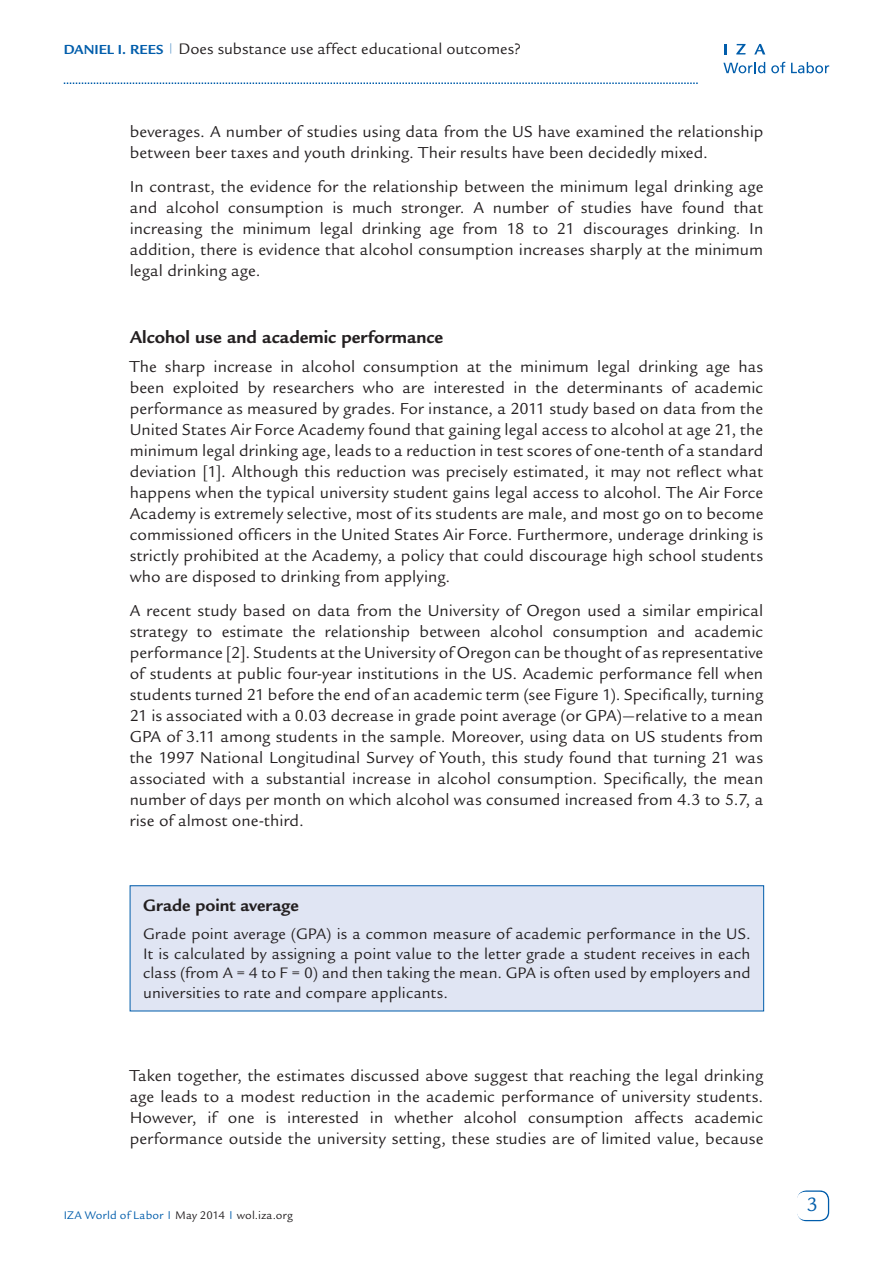
<style>
.page{position:relative;width:893px;height:1263px;background:#fff}
.page>*{position:absolute;margin:0;border:0;box-sizing:border-box;transform-origin:0 0}
.t1{font:21px "Legacy Sans Std";color:#015dab}
.t2{font:700 18.75px "Legacy Sans Std";color:#231f20}
.t3{font:700 18px "Legacy Sans Std";color:#231f20}
.t4{font:17.25px/21px "Legacy Sans Std";letter-spacing:.005em;color:#231f20;text-align:justify}
.t5{font:16.5px/19.5px "Legacy Sans Std";letter-spacing:.005em;color:#231f20;text-align:justify}
.t6{font:12px "Legacy Sans Std";letter-spacing:.015em;color:#231f20}
.s1{font-weight:700;font-size:14.25px;color:#015dab}
.s2{color:#015dab}
</style>
<div class="page">
<div style="left:797px;top:1190px;width:32px;height:31px;border:2px solid #015dab;border-radius:9px"></div>
<div style="left:797px;top:1192px;width:31px;height:28px;background:#fff;border-radius:9px"></div>
<svg style="left:64px;top:82px;width:634px;height:2px"></svg>
<svg style="left:723px;top:62px;width:42px;height:11px"></svg>
<svg style="left:771px;top:62px;width:14px;height:11px"></svg>
<svg style="left:791px;top:62px;width:38px;height:11px"></svg>
<svg style="left:724px;top:44px;width:2px;height:10px"></svg>
<svg style="left:736px;top:44px;width:10px;height:10px"></svg>
<svg style="left:754px;top:44px;width:11px;height:10px"></svg>
<div style="left:130px;top:886px;width:634px;height:125px;background:#e0e5f3"></div>
<div style="left:130px;top:885px;width:634px;height:126px;border:1px solid #015dab"></div>
<p class="t5" style="left:64px;top:39px;width:459px"><span class="s1">Daniel I . Rees</span> <sup>|</sup> Does substance use affect educational outcomes?</p>
<p class="t4" style="left:130px;top:122px;width:635px">beverages. A number of studies using data from the US have examined the relationship between beer taxes and youth drinking. Their results have been decidedly mixed.</p>
<p class="t4" style="left:130px;top:176px;width:635px">In contrast, the evidence for the relationship between the minimum legal drinking age and alcohol consumption is much stronger. A number of studies have found that increasing the minimum legal drinking age from 18 to 21 discourages drinking. In addition, there is evidence that alcohol consumption increases sharply at the minimum legal drinking age.</p>
<p class="t2" style="left:130px;top:326px;width:315px">Alcohol use and academic performance</p>
<p class="t4" style="left:130px;top:357px;width:635px">The sharp increase in alcohol consumption at the minimum legal drinking age has been exploited by researchers who are interested in the determinants of academic performance as measured by grades. For instance, a 2011 study based on data from the United States Air Force Academy found that gaining legal access to alcohol at age 21, the minimum legal drinking age, leads to a reduction in test scores of one-tenth of a standard deviation [1]. Although this reduction was precisely estimated, it may not reflect what happens when the typical university student gains legal access to alcohol. The Air Force Academy is extremely selective, most of its students are male, and most go on to become commissioned officers in the United States Air Force. Furthermore, underage drinking is strictly prohibited at the Academy, a policy that could discourage high school students who are disposed to drinking from applying.</p>
<p class="t4" style="left:130px;top:600px;width:635px">A recent study based on data from the University of Oregon used a similar empirical strategy to estimate the relationship between alcohol consumption and academic performance [2]. Students at the University of Oregon can be thought of as representative of students at public four-year institutions in the US. Academic performance fell when students turned 21 before the end of an academic term (see Figure 1). Specifically, turning 21 is associated with a 0.03 decrease in grade point average (or GPA)—relative to a mean GPA of 3.11 among students in the sample. Moreover, using data on US students from the 1997 National Longitudinal Survey of Youth, this study found that turning 21 was associated with a substantial increase in alcohol consumption. Specifically, the mean number of days per month on which alcohol was consumed increased from 4.3 to 5.7, a rise of almost one-third.</p>
<p class="t3" style="left:143px;top:895px;width:157px">Grade point average</p>
<p class="t5" style="left:143px;top:924px;width:609px">Grade point average (GPA) is a common measure of academic performance in the US.<br>It is calculated by assigning a point value to the letter grade a student receives in each class (from A = 4 to F = 0) and then taking the mean. GPA is often used by employers and universities to rate and compare applicants.</p>
<p class="t4" style="left:130px;top:1065px;width:635px">Taken together, the estimates discussed above suggest that reaching the legal drinking age leads to a modest reduction in the academic performance of university students.<br>However, if one is interested in whether alcohol consumption affects academic performance outside the university setting, these studies are of limited value, because</p>
<p class="t6" style="left:64px;top:1208px;width:231px"><span class="s2">IZA World of Labor</span> <sup>|</sup> May 2014 <sup>|</sup> wol.iza.org</p>
<p class="t1" style="left:807px;top:1192px;width:13px">3</p>
</div>
